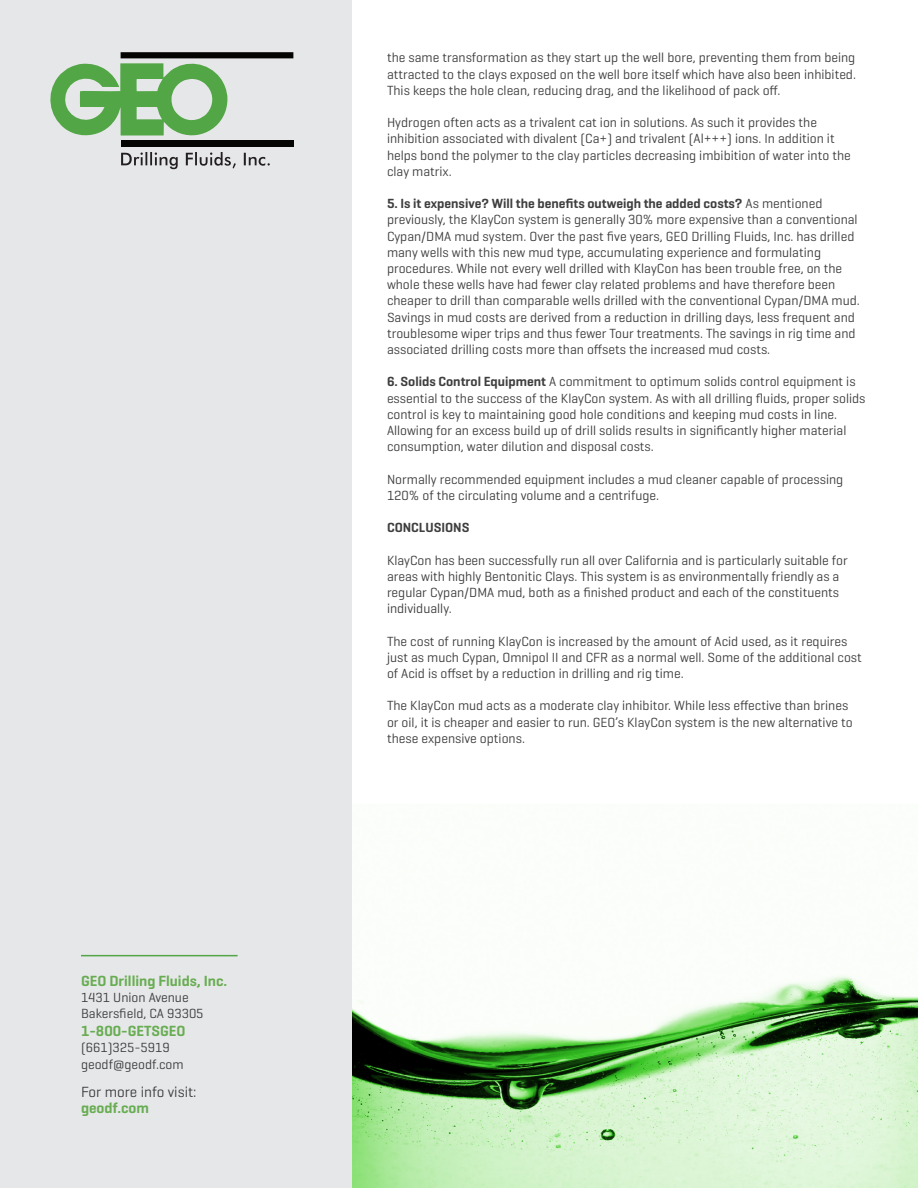
<style>
.page{position:relative;width:918px;height:1188px;background:#fff}
.page>*{position:absolute;margin:0;border:0;box-sizing:border-box;transform-origin:0 0}
.t1{font:600 15px "Geogrotesque";color:#68ad52}
.t2{font:15px/16.5px "Geogrotesque";color:#3e3e3f}
.t3{font:13.5px/16.2px "Geogrotesque";color:#3e3e3f}
.t4{font:600 13.5px "Geogrotesque";color:#3e3e3f}
.s1{font-weight:600;color:#68ad52}
.s2{font-weight:600}
</style>
<div class="page">
<div style="left:0;top:0;width:353px;height:1188px;background:#e6e7e9"></div>
<img style="left:353px;top:975px;width:565px;height:213px">
<svg style="left:50px;top:52px;width:243px;height:84px"></svg>
<div style="left:121px;top:140px;width:172px;height:6px;background:#040503"></div>
<svg style="left:121px;top:152px;width:149px;height:17px"></svg>
<hr style="left:81px;top:955px;width:157px;height:1px;background:#52a645">
<p class="t1" style="left:81px;top:971px;width:148px">GEO Drilling Fluids, Inc.</p>
<p class="t3" style="left:81px;top:989px;width:109px">1431 Union Avenue</p>
<p class="t3" style="left:81px;top:1005px;width:124px">Bakersfield, CA 93305</p>
<p class="t1" style="left:81px;top:1022px;width:106px">1-800-GETSGEO</p>
<p class="t3" style="left:81px;top:1039px;width:104px">(661)325-5919 geodf@geodf.com</p>
<p class="t2" style="left:81px;top:1083px;width:117px">For more info visit: <span class="s1">geodf.com</span></p>
<p class="t3" style="left:387px;top:49px;width:471px;text-align:justify">the same transformation as they start up the well bore, preventing them from being attracted to the clays exposed on the well bore itself which have also been inhibited.<br>This keeps the hole clean, reducing drag, and the likelihood of pack off.</p>
<p class="t3" style="left:387px;top:114px;width:465px">Hydrogen often acts as a trivalent cat ion in solutions. As such it provides the inhibition associated with divalent (Ca+) and trivalent (Al+++) ions. In addition it helps bond the polymer to the clay particles decreasing imbibition of water into the clay matrix.</p>
<p class="t3" style="left:387px;top:195px;width:474px"><span class="s2">5. Is it expensive? Will the benefits outweigh the added costs?</span> As mentioned previously, the KlayCon system is generally 30% more expensive than a conventional Cypan/DMA mud system. Over the past five years, GEO Drilling Fluids, Inc. has drilled many wells with this new mud type, accumulating experience and formulating procedures. While not every well drilled with KlayCon has been trouble free, on the whole these wells have had fewer clay related problems and have therefore been cheaper to drill than comparable wells drilled with the conventional Cypan/DMA mud.<br>Savings in mud costs are derived from a reduction in drilling days, less frequent and troublesome wiper trips and thus fewer Tour treatments. The savings in rig time and associated drilling costs more than offsets the increased mud costs.</p>
<p class="t3" style="left:387px;top:373px;width:480px"><span class="s2">6. Solids Control Equipment</span> A commitment to optimum solids control equipment is essential to the success of the KlayCon system. As with all drilling fluids, proper solids control is key to maintaining good hole conditions and keeping mud costs in line.<br>Allowing for an excess build up of drill solids results in significantly higher material consumption, water dilution and disposal costs.</p>
<p class="t3" style="left:387px;top:470px;width:458px">Normally recommended equipment includes a mud cleaner capable of processing<br>120% of the circulating volume and a centrifuge.</p>
<p class="t4" style="left:387px;top:519px;width:84px">CONCLUSIONS</p>
<p class="t3" style="left:387px;top:551px;width:462px">KlayCon has been successfully run all over California and is particularly suitable for areas with highly Bentonitic Clays. This system is as environmentally friendly as a regular Cypan/DMA mud, both as a finished product and each of the constituents individually.</p>
<p class="t3" style="left:387px;top:632px;width:476px">The cost of running KlayCon is increased by the amount of Acid used, as it requires just as much Cypan, Omnipol II and CFR as a normal well. Some of the additional cost of Acid is offset by a reduction in drilling and rig time.</p>
<p class="t3" style="left:387px;top:697px;width:467px">The KlayCon mud acts as a moderate clay inhibitor. While less effective than brines or oil, it is cheaper and easier to run. GEO’s KlayCon system is the new alternative to these expensive options.</p>
</div>
